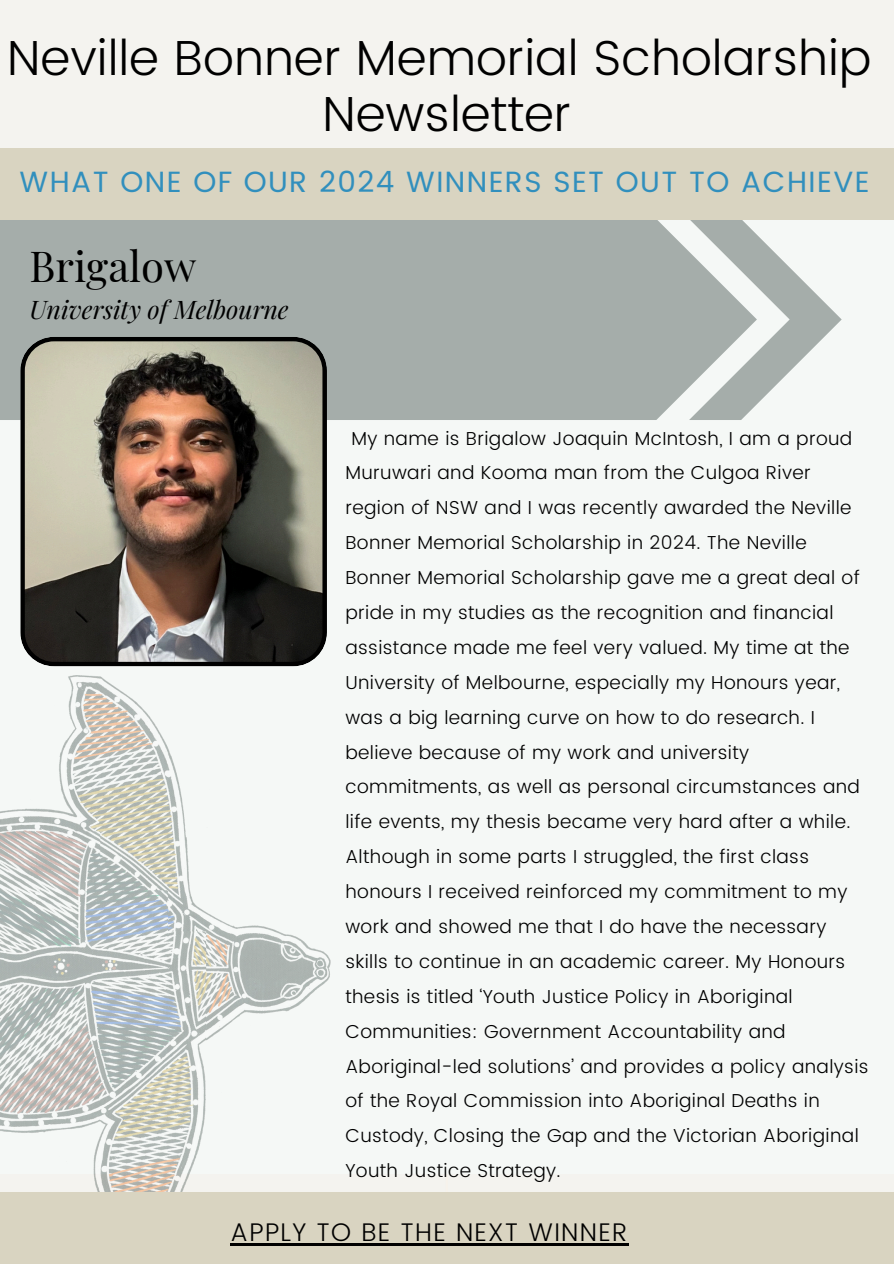
<style>
.page{position:relative;width:894px;height:1264px;background:#fff}
.page>*{position:absolute;margin:0;border:0;box-sizing:border-box;transform-origin:0 0}
.t1{font:300 49.2px/55.8px "Poppins";color:#000;text-align:center}
.t2{font:41.85px "Playfair Display";color:#000}
.t3{font:29.25px "Poppins";letter-spacing:.05em;color:#318fbd}
.t4{font:300 25.5px "Poppins";letter-spacing:.05em;color:#000}
.t5{font:italic 25.05px "Playfair Display";color:#000}
.t6{font:300 18.75px/34.8px "Poppins";letter-spacing:.02em;color:#000}
</style>
<div class="page">
<div style="left:0;top:0;width:893px;height:1263px;background:#f4f3ef"></div>
<hr style="left:445px;top:1175px;width:3px;height:87px;background:#f7f2eb">
<div style="left:0;top:202px;width:893px;height:972px;background:#f5f8f6"></div>
<img style="left:0;top:675px;width:331px;height:516px">
<div style="left:0;top:1191px;width:893px;height:72px;background:#d9d4c1"></div>
<svg style="left:0;top:220px;width:841px;height:200px;fill:#a5adaa"></svg>
<img style="left:20px;top:337px;width:306px;height:329px">
<div style="left:0;top:148px;width:893px;height:72px;background:#d9d4c1"></div>
<hr style="left:230px;top:1243px;width:398px;height:2px;background:#000">
<h2 class="t1" style="left:7px;top:30px;width:865px">Neville Bonner Memorial Scholarship<br>Newsletter</h2>
<p class="t3" style="left:20px;top:165px;width:851px">WHAT ONE OF OUR 2024 WINNERS SET OUT TO ACHIEVE</p>
<h5 class="t2" style="left:29px;top:237px;width:168px">Brigalow</h5>
<p class="t5" style="left:29px;top:292px;width:261px">University of Melbourne</p>
<h3 class="t6" style="left:345px;top:420px;width:524px;text-indent:6px">My name is Brigalow Joaquin McIntosh, I am a proud Muruwari and Kooma man from the Culgoa River region of NSW and I was recently awarded the Neville Bonner Memorial Scholarship in 2024. The Neville Bonner Memorial Scholarship gave me a great deal of pride in my studies as the recognition and financial assistance made me feel very valued. My time at the University of Melbourne, especially my Honours year, was a big learning curve on how to do research. I believe because of my work and university commitments, as well as personal circumstances and life events, my thesis became very hard after a while.<br>Although in some parts I struggled, the first class honours I received reinforced my commitment to my work and showed me that I do have the necessary skills to continue in an academic career. My Honours thesis is titled ‘Youth Justice Policy in Aboriginal Communities: Government Accountability and Aboriginal-led solutions’ and provides a policy analysis of the Royal Commission into Aboriginal Deaths in Custody, Closing the Gap and the Victorian Aboriginal Youth Justice Strategy.</h3>
<p class="t4" style="left:230px;top:1217px;width:398px">APPLY TO BE THE NEXT WINNER</p>
</div>
